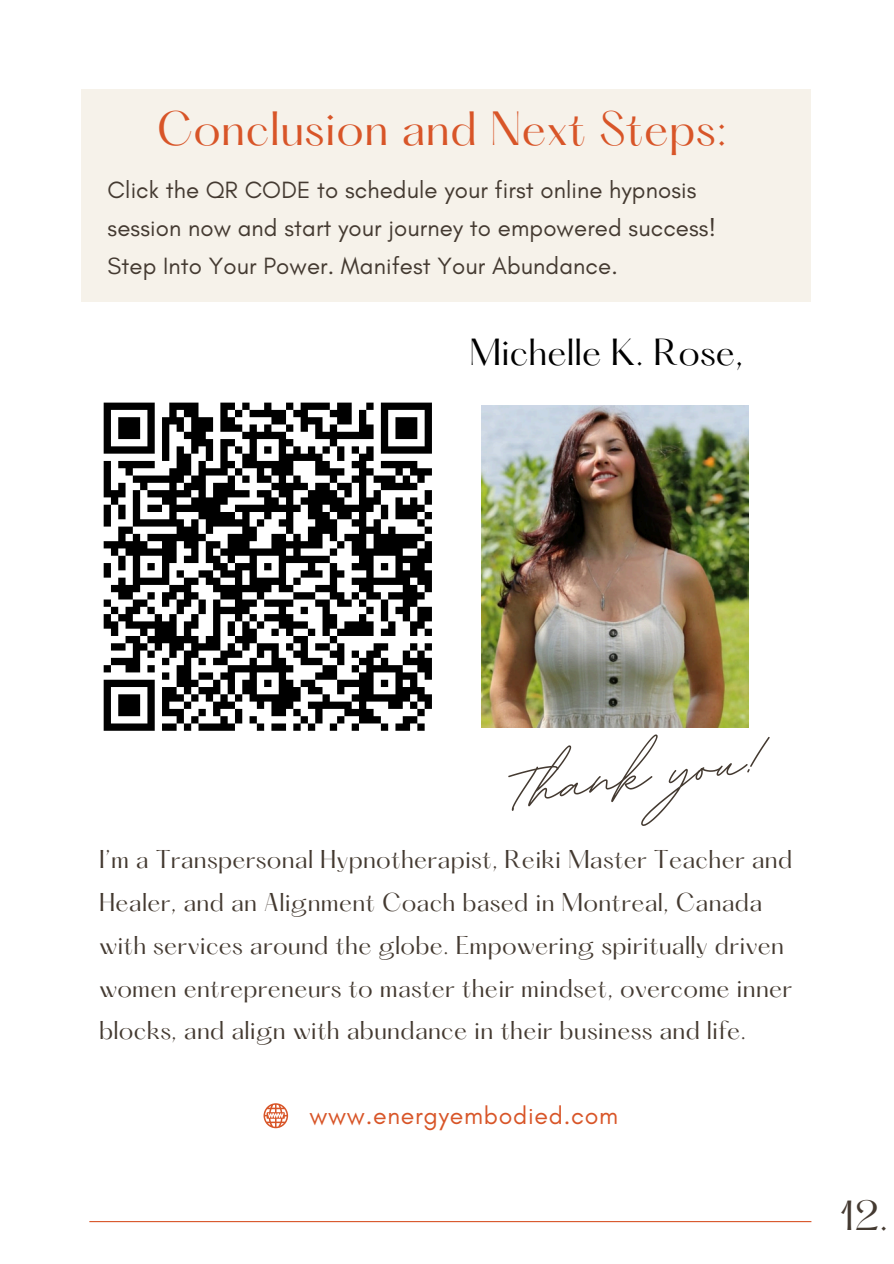
<style>
.page{position:relative;width:894px;height:1264px;background:#fff}
.page>*{position:absolute;margin:0;border:0;box-sizing:border-box;transform-origin:0 0}
.t1{font:700 96.9px "BD Script";color:#443a31}
.t2{font:42px "Hatton";letter-spacing:.01em;color:#d85528}
.t3{font:36.75px "Hatton";color:#443a31}
.t4{font:33px "Hatton";color:#000}
.t5{font:24.9px "Glacial Indifference";letter-spacing:.03em;color:#d85528}
.t6{font:24px/38.2px "Glacial Indifference";letter-spacing:.005em;color:#443a31}
.t7{font:22.5px/42.8px "Hatton";letter-spacing:.01em;color:#443a31}
</style>
<div class="page">
<hr style="left:89px;top:1220px;width:722px;height:2px;background:#d85528">
<div style="left:82px;top:89px;width:729px;height:213px;background:#f6f2ea"></div>
<svg style="left:263px;top:1103px;width:25px;height:24px"></svg>
<img style="left:481px;top:405px;width:267px;height:322px">
<svg style="left:103px;top:402px;width:329px;height:329px"></svg>
<p class="t2" style="left:157px;top:109px;width:571px">Conclusion and Next Steps:</p>
<h4 class="t6" style="left:108px;top:170px;width:609px">Click the QR CODE to schedule your first online hypnosis session now and start your journey to empowered success!</h4>
<p class="t6" style="left:108px;top:247px;width:511px">Step Into Your Power. Manifest Your Abundance.</p>
<p class="t4" style="left:469px;top:337px;width:275px">Michelle K. Rose,</p>
<p class="t1" style="left:499px;top:727px;width:254px;rotate:-7deg">Thank you!</p>
<p class="t7" style="left:99px;top:840px;width:694px">I’m a Transpersonal Hypnotherapist, Reiki Master Teacher and Healer, and an Alignment Coach based in Montreal, Canada with services around the globe. Empowering spiritually driven women entrepreneurs to master their mindset, overcome inner blocks, and align with abundance in their business and life.</p>
<h1 class="t5" style="left:309px;top:1100px;width:310px">www.energyembodied.com</h1>
<p class="t3" style="left:839px;top:1198px;width:50px">12.</p>
</div>
